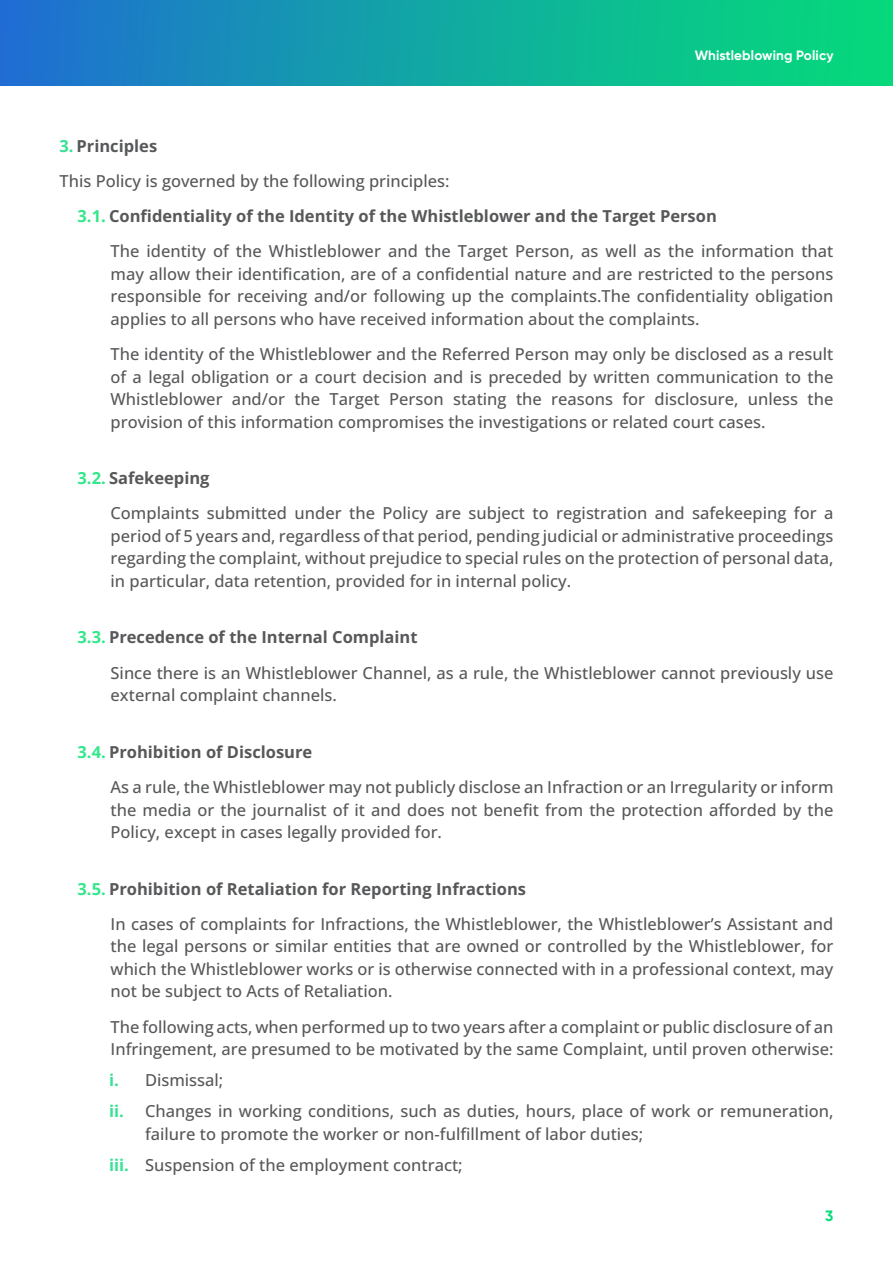
<style>
.page{position:relative;width:893px;height:1263px;background:#fff}
.page>*{position:absolute;margin:0;border:0;box-sizing:border-box;transform-origin:0 0}
.Texto_indent{font:500 16.5px/22.5px "Open Sans";color:#57585a;text-align:justify}
.Texto{font:500 16.5px/22.5px "Open Sans";color:#57585a;text-align:justify}
.bullet__i{font:500 16.5px/22.5px "Open Sans";color:#57585a}
.bullet_indent{font:700 16.5px "Open Sans";color:#57585a}
.Texto-2{font:700 16.5px "Open Sans";color:#57585a}
.t1{font:700 15px "Gilroy";color:#05db79}
.t2{font:700 13.5px "Gilroy";letter-spacing:.01em;color:#fff}
.s1{color:#37e294}
.s2{color:#33e78b}
.s3{font-weight:700;color:#37e294}
</style>
<div class="page">
<div style="left:0;top:0;width:893px;height:85px;background:linear-gradient(to right,#1f70d1,#04df76)"></div>
<p class="t2" style="left:695px;top:46px;width:140px">Whistleblowing Policy</p>
<p class="Texto-2" style="left:60px;top:134px;width:99px"><span class="s1">3.</span> Principles</p>
<p class="Texto" style="left:60px;top:169px;width:392px">This Policy is governed by the following principles:</p>
<p class="Texto-2" style="left:78px;top:205px;width:641px"><span class="s2">3.1.</span> Confidentiality of the Identity of the Whistleblower and the Target Person</p>
<p class="Texto" style="left:111px;top:240px;width:724px">The identity of the Whistleblower and the Target Person, as well as the information that may allow their identification, are of a confidential nature and are restricted to the persons responsible for receiving and/or following up the complaints.The confidentiality obligation applies to all persons who have received information about the complaints.</p>
<p class="Texto" style="left:111px;top:342px;width:724px">The identity of the Whistleblower and the Referred Person may only be disclosed as a result of a legal obligation or a court decision and is preceded by written communication to the Whistleblower and/or the Target Person stating the reasons for disclosure, unless the provision of this information compromises the investigations or related court cases.</p>
<p class="bullet_indent" style="left:78px;top:467px;width:134px"><span class="s2">3.2.</span> Safekeeping</p>
<p class="Texto_indent" style="left:111px;top:502px;width:724px">Complaints submitted under the Policy are subject to registration and safekeeping for a period of 5 years and, regardless of that period, pending judicial or administrative proceedings regarding the complaint, without prejudice to special rules on the protection of personal data, in particular, data retention, provided for in internal policy.</p>
<p class="bullet_indent" style="left:78px;top:626px;width:342px"><span class="s2">3.3.</span> Precedence of the Internal Complaint</p>
<p class="Texto_indent" style="left:111px;top:661px;width:724px">Since there is an Whistleblower Channel, as a rule, the Whistleblower cannot previously use external complaint channels.</p>
<p class="bullet_indent" style="left:78px;top:740px;width:236px"><span class="s2">3.4.</span> Prohibition of Disclosure</p>
<p class="Texto_indent" style="left:111px;top:775px;width:724px">As a rule, the Whistleblower may not publicly disclose an Infraction or an Irregularity or inform the media or the journalist of it and does not benefit from the protection afforded by the Policy, except in cases legally provided for.</p>
<p class="bullet_indent" style="left:78px;top:877px;width:450px"><span class="s2">3.5.</span> Prohibition of Retaliation for Reporting Infractions</p>
<p class="Texto_indent" style="left:111px;top:912px;width:724px">In cases of complaints for Infractions, the Whistleblower, the Whistleblower’s Assistant and the legal persons or similar entities that are owned or controlled by the Whistleblower, for which the Whistleblower works or is otherwise connected with in a professional context, may not be subject to Acts of Retaliation.</p>
<p class="Texto_indent" style="left:111px;top:1015px;width:724px">The following acts, when performed up to two years after a complaint or public disclosure of an<br>Infringement, are presumed to be motivated by the same Complaint, until proven otherwise:</p>
<p class="bullet__i" style="left:109px;top:1068px;width:116px"><span class="s3">i.</span> Dismissal;</p>
<p class="bullet__i" style="left:145px;top:1099px;width:690px;text-indent:-36px"><span class="s3">ii.</span> Changes in working conditions, such as duties, hours, place of work or remuneration, failure to promote the worker or non-fulfillment of labor duties;</p>
<p class="bullet__i" style="left:109px;top:1153px;width:355px"><span class="s3">iii.</span> Suspension of the employment contract;</p>
<p class="t1" style="left:825px;top:1206px;width:10px">3</p>
</div>
